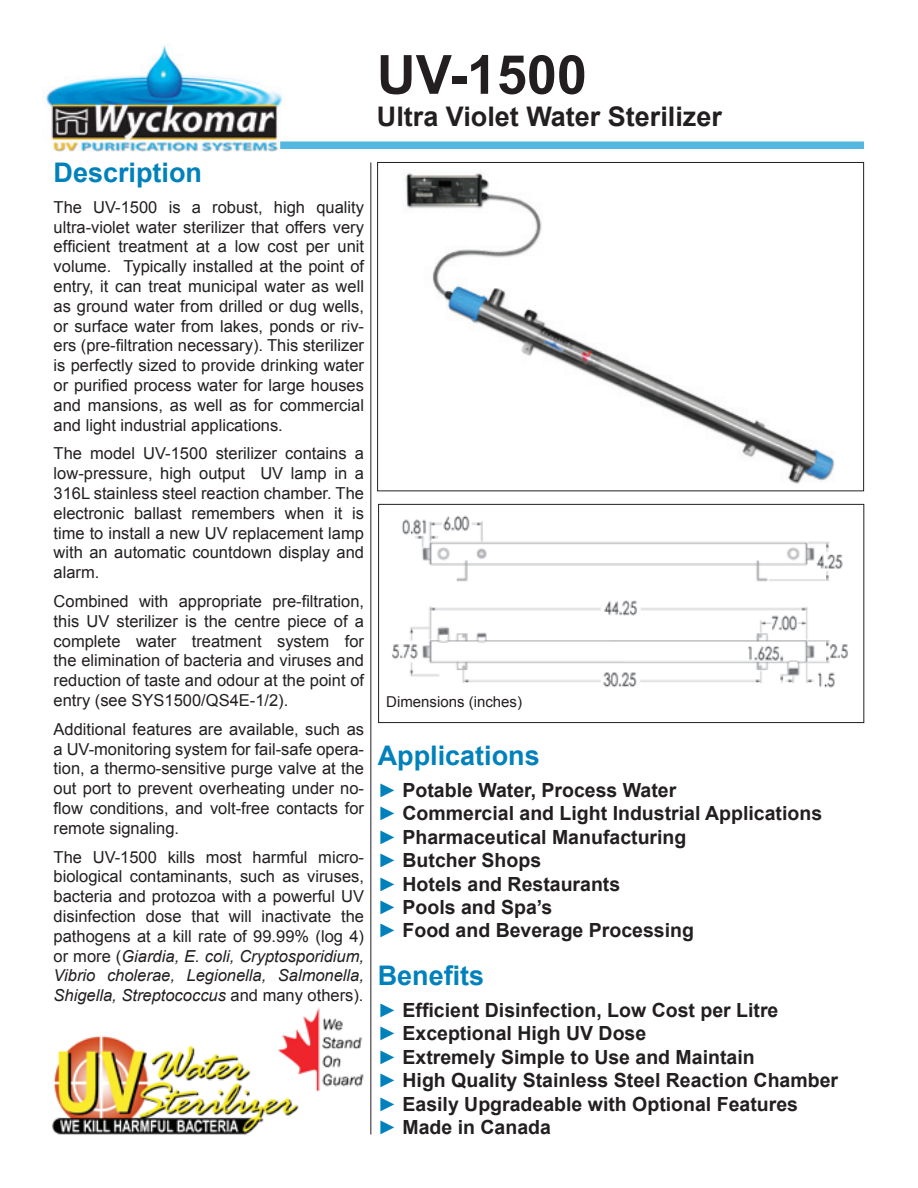
<style>
.page{position:relative;width:918px;height:1188px;background:#fff}
.page>*{position:absolute;margin:0;border:0;box-sizing:border-box;transform-origin:0 0}
.t1{font:700 54px "Arial";color:#231f20}
.t2{font:700 27px "Arial";color:#0081bb}
.t3{font:700 27px "Arial";color:#231f20}
.t4{font:700 19.5px "Arial";color:#231f20}
.t5{font:16.5px/19.8px "Arial";color:#231f20;text-align:justify}
.t6{font:15px "Arial";color:#231f20}
.s1{font-style:italic}
.s2{color:#0081bb}
</style>
<div class="page">
<img style="left:405px;top:173px;width:430px;height:311px">
<div style="left:377px;top:162px;width:487px;height:329px;border:1px solid #231f20"></div>
<img style="left:392px;top:515px;width:456px;height:173px">
<img style="left:46px;top:43px;width:236px;height:108px">
<div style="left:280px;top:141px;width:584px;height:8px;background:#54b7df"></div>
<hr style="left:370px;top:162px;width:1px;height:972px;background:#231f20">
<img style="left:52px;top:1035px;width:247px;height:100px">
<img style="left:277px;top:1008px;width:87px;height:84px">
<div style="left:378px;top:504px;width:486px;height:219px;border:1px solid #231f20"></div>
<p class="t1" style="left:377px;top:39px;width:212px">UV-1500</p>
<p class="t3" style="left:377px;top:99px;width:347px">Ultra Violet Water Sterilizer</p>
<p class="t2" style="left:54px;top:155px;width:150px">Description</p>
<p class="t5" style="left:54px;top:197px;width:312px">The UV-1500 is a robust, high quality ultra-violet water sterilizer that offers very efficient treatment at a low cost per unit volume. Typically installed at the point of entry, it can treat municipal water as well as ground water from drilled or dug wells, or surface water from lakes, ponds or riv&shy;ers (pre-filtration necessary). This sterilizer is perfectly sized to provide drinking water or purified process water for large houses and mansions, as well as for commercial and light industrial applications.</p>
<p class="t5" style="left:54px;top:444px;width:312px">The model UV-1500 sterilizer contains a low-pressure, high output UV lamp in a 316L stainless steel reaction chamber. The electronic ballast remembers when it is time to install a new UV replacement lamp with an automatic countdown display and alarm.</p>
<p class="t5" style="left:54px;top:591px;width:312px">Combined with appropriate pre-filtration, this UV sterilizer is the centre piece of a complete water treatment system for the elimination of bacteria and viruses and reduction of taste and odour at the point of entry (see SYS1500/QS4E-1/2).</p>
<p class="t5" style="left:54px;top:719px;width:312px">Additional features are available, such as a UV-monitoring system for fail-safe opera&shy;tion, a thermo-sensitive purge valve at the out port to prevent overheating under no&shy;flow conditions, and volt-free contacts for remote signaling.</p>
<p class="t5" style="left:54px;top:847px;width:312px">The UV-1500 kills most harmful micro&shy;biological contaminants, such as viruses, bacteria and protozoa with a powerful UV disinfection dose that will inactivate the pathogens at a kill rate of 99.99% (log 4) or more (<span class="s1">Giardia, E. coli, Cryptosporidium, Vibrio cholerae, Legionella, Salmonella, Shigella, Streptococcus</span> and many others).</p>
<p class="t6" style="left:386px;top:692px;width:137px">Dimensions (inches)</p>
<p class="t2" style="left:378px;top:737px;width:164px">Applications</p>
<p class="t4" style="left:378px;top:777px;width:300px"><span class="s2">►</span> Potable Water, Process Water</p>
<p class="t4" style="left:378px;top:800px;width:446px"><span class="s2">►</span> Commercial and Light Industrial Applications</p>
<p class="t4" style="left:378px;top:824px;width:310px"><span class="s2">►</span> Pharmaceutical Manufacturing</p>
<p class="t4" style="left:378px;top:847px;width:165px"><span class="s2">►</span> Butcher Shops</p>
<p class="t4" style="left:378px;top:871px;width:244px"><span class="s2">►</span> Hotels and Restaurants</p>
<p class="t4" style="left:378px;top:894px;width:176px"><span class="s2">►</span> Pools and Spa’s</p>
<p class="t4" style="left:378px;top:917px;width:318px"><span class="s2">►</span> Food and Beverage Processing</p>
<p class="t2" style="left:378px;top:957px;width:108px">Benefits</p>
<p class="t4" style="left:378px;top:997px;width:402px"><span class="s2">►</span> Efficient Disinfection, Low Cost per Litre</p>
<p class="t4" style="left:378px;top:1021px;width:270px"><span class="s2">►</span> Exceptional High UV Dose</p>
<p class="t4" style="left:378px;top:1044px;width:378px"><span class="s2">►</span> Extremely Simple to Use and Maintain</p>
<p class="t4" style="left:378px;top:1067px;width:462px"><span class="s2">►</span> High Quality Stainless Steel Reaction Chamber</p>
<p class="t4" style="left:378px;top:1091px;width:422px"><span class="s2">►</span> Easily Upgradeable with Optional Features</p>
<p class="t4" style="left:378px;top:1114px;width:175px"><span class="s2">►</span> Made in Canada</p>
</div>
